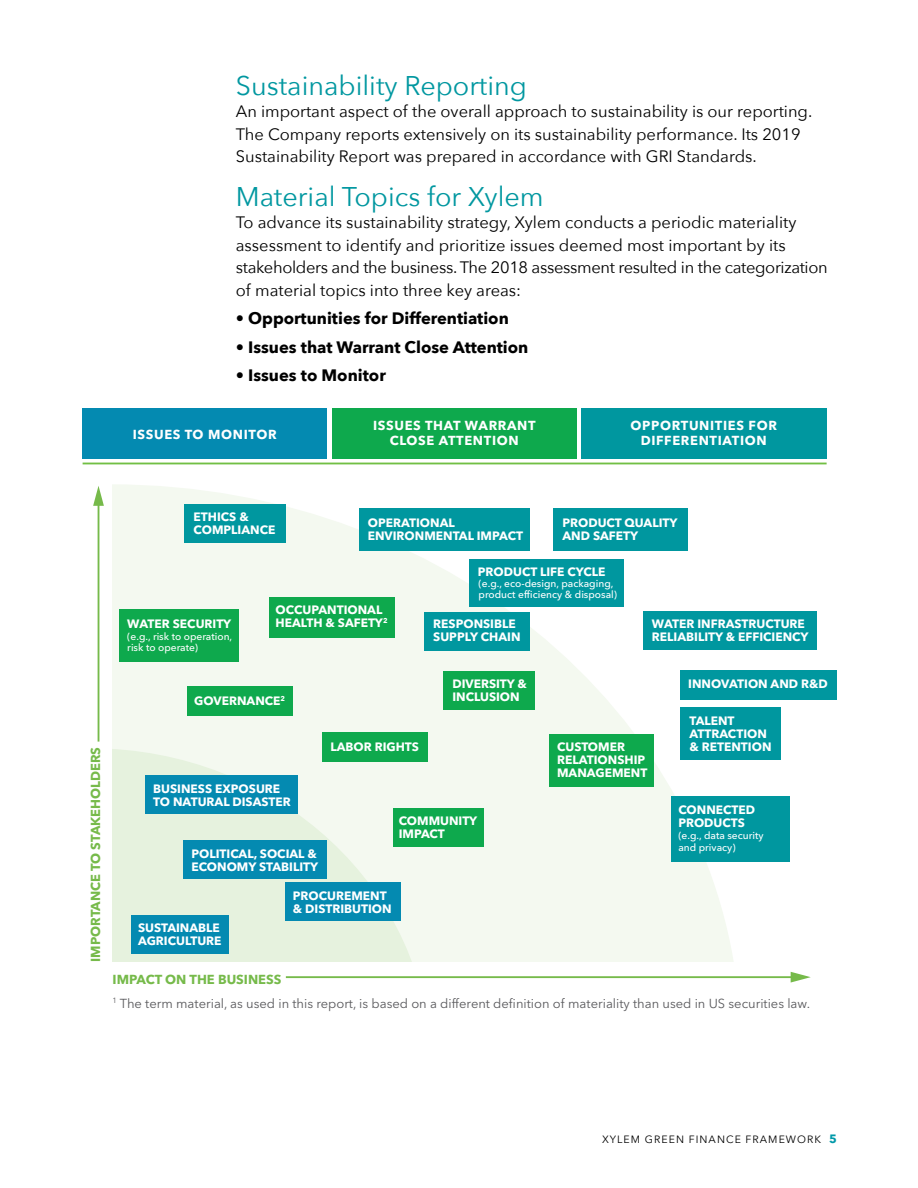
<style>
.page{position:relative;width:918px;height:1188px;background:#fff}
.page>*{position:absolute;margin:0;border:0;box-sizing:border-box;transform-origin:0 0}
.t1{font:27px "Avenir Next";color:#0097a0}
.t2{font:16.5px/22.5px "Avenir Next";color:#000}
.t3{font:700 16.5px "Avenir Next";color:#000}
.t4{font:12.9px/23.9px "Avenir Next";color:#59595c}
.t5{font:700 12.9px/14.9px "Avenir Next";letter-spacing:.05em;color:#fff;text-align:center}
.t6{font:700 12.9px "Avenir Next";color:#76ba4a}
.t7{font:700 12px/12.9px "Avenir Next";color:#fff}
.t8{font:10.5px "Avenir Next LT Pro";letter-spacing:.1em;color:#000}
.t9{font:500 10.2px/11.1px "Avenir Next";color:#fff}
.s1{font-weight:700;color:#76ba4a}
.s2{font-weight:700;font-size:12px;color:#0099a9}
</style>
<div class="page">
<svg style="left:113px;top:485px;width:628px;height:477px;fill:#f4f9f0"></svg>
<svg style="left:113px;top:748px;width:317px;height:214px;fill:#e6f2de"></svg>
<hr style="left:83px;top:463px;width:744px;height:1px;background:#72bf44">
<div style="left:131px;top:915px;width:98px;height:39px;background:#048ab1"></div>
<div style="left:285px;top:882px;width:115px;height:39px;background:#048ab1"></div>
<div style="left:269px;top:597px;width:126px;height:40px;background:#0ea94d"></div>
<div style="left:393px;top:808px;width:91px;height:39px;background:#0ea94d"></div>
<div style="left:644px;top:611px;width:173px;height:39px;background:#00979f"></div>
<div style="left:550px;top:734px;width:104px;height:52px;background:#0ea94d"></div>
<div style="left:680px;top:708px;width:100px;height:52px;background:#00979f"></div>
<div style="left:671px;top:796px;width:119px;height:66px;background:#00979f"></div>
<div style="left:469px;top:559px;width:155px;height:48px;background:#00979f"></div>
<div style="left:119px;top:609px;width:120px;height:52px;background:#0ea94d"></div>
<div style="left:443px;top:671px;width:92px;height:39px;background:#0ea94d"></div>
<div style="left:187px;top:686px;width:105px;height:30px;background:#0ea94d"></div>
<div style="left:185px;top:504px;width:101px;height:39px;background:#00979f"></div>
<div style="left:425px;top:612px;width:105px;height:39px;background:#00979f"></div>
<div style="left:323px;top:733px;width:105px;height:29px;background:#0ea94d"></div>
<div style="left:554px;top:508px;width:134px;height:43px;background:#00979f"></div>
<div style="left:360px;top:508px;width:170px;height:43px;background:#00979f"></div>
<div style="left:183px;top:840px;width:143px;height:39px;background:#048ab1"></div>
<div style="left:145px;top:775px;width:153px;height:39px;background:#048ab1"></div>
<div style="left:680px;top:670px;width:157px;height:29px;background:#00979f"></div>
<hr style="left:286px;top:976px;width:508px;height:2px;background:#76ba4a">
<svg style="left:791px;top:972px;width:20px;height:11px"></svg>
<hr style="left:98px;top:502px;width:1px;height:240px;background:#76ba4a">
<svg style="left:93px;top:486px;width:11px;height:20px"></svg>
<div style="left:83px;top:408px;width:244px;height:51px;background:#048ab1"></div>
<div style="left:332px;top:408px;width:245px;height:51px;background:#0ea94d"></div>
<div style="left:582px;top:408px;width:245px;height:51px;background:#00979f"></div>
<h1 class="t1" style="left:236px;top:62px;width:293px">Sustainability Reporting</h1>
<h2 class="t2" style="left:236px;top:99px;width:578px">An important aspect of the overall approach to sustainability is our reporting.<br>The Company reports extensively on its sustainability performance. Its 2019<br>Sustainability Report was prepared in accordance with GRI Standards.</h2>
<h1 class="t1" style="left:236px;top:173px;width:310px">Material Topics for Xylem</h1>
<p class="t2" style="left:236px;top:210px;width:593px">To advance its sustainability strategy, Xylem conducts a periodic materiality assessment to identify and prioritize issues deemed most important by its stakeholders and the business. The 2018 assessment resulted in the categorization of material topics into three key areas:</p>
<h2 class="t3" style="left:236px;top:304px;width:275px">• Opportunities for Differentiation</h2>
<h2 class="t3" style="left:236px;top:332px;width:294px">• Issues that Warrant Close Attention</h2>
<h2 class="t3" style="left:236px;top:361px;width:152px">• Issues to Monitor</h2>
<p class="t5" style="left:133px;top:427px;width:145px">ISSUES TO MONITOR</p>
<p class="t5" style="left:373px;top:418px;width:164px">ISSUES THAT WARRANT<br>CLOSE ATTENTION</p>
<p class="t5" style="left:630px;top:418px;width:148px">OPPORTUNITIES FOR<br>DIFFERENTIATION</p>
<p class="t6" style="left:85px;top:962px;width:216px;rotate:-90deg">IMPORTANCE TO STAKEHOLDERS</p>
<p class="t7" style="left:194px;top:510px;width:83px">ETHICS &amp;<br>COMPLIANCE</p>
<p class="t7" style="left:368px;top:516px;width:157px">OPERATIONAL<br>ENVIRONMENTAL IMPACT</p>
<p class="t7" style="left:562px;top:516px;width:117px">PRODUCT QUALITY<br>AND SAFETY</p>
<p class="t7" style="left:276px;top:603px;width:108px">OCCUPANTIONAL</p>
<p class="t7" style="left:127px;top:617px;width:105px">WATER SECURITY</p>
<p class="t7" style="left:276px;top:616px;width:113px">HEALTH &amp; SAFETY<sup>2</sup></p>
<p class="t9" style="left:127px;top:631px;width:106px">(e.g., risk to operation, risk to operate)</p>
<p class="t7" style="left:194px;top:695px;width:92px">GOVERNANCE<sup>2</sup></p>
<p class="t7" style="left:330px;top:741px;width:90px">LABOR RIGHTS</p>
<p class="t7" style="left:478px;top:565px;width:129px">PRODUCT LIFE CYCLE</p>
<p class="t9" style="left:479px;top:578px;width:140px">(e.g., eco-design, packaging, product efficiency &amp; disposal)</p>
<p class="t7" style="left:433px;top:618px;width:89px">RESPONSIBLE<br>SUPPLY CHAIN</p>
<p class="t7" style="left:452px;top:677px;width:76px">DIVERSITY &amp;<br>INCLUSION</p>
<p class="t7" style="left:652px;top:618px;width:158px">WATER INFRASTRUCTURE<br>RELIABILITY &amp; EFFICIENCY</p>
<p class="t7" style="left:688px;top:677px;width:141px">INNOVATION AND R&amp;D</p>
<p class="t7" style="left:689px;top:714px;width:84px">TALENT<br>ATTRACTION &amp; RETENTION</p>
<p class="t7" style="left:557px;top:741px;width:92px">CUSTOMER<br>RELATIONSHIP<br>MANAGEMENT</p>
<p class="t7" style="left:153px;top:782px;width:139px">BUSINESS EXPOSURE<br>TO NATURAL DISASTER</p>
<p class="t7" style="left:191px;top:847px;width:128px">POLITICAL, SOCIAL &amp;<br>ECONOMY STABILITY</p>
<p class="t7" style="left:138px;top:921px;width:85px">SUSTAINABLE<br>AGRICULTURE</p>
<p class="t7" style="left:293px;top:889px;width:100px">PROCUREMENT &amp; DISTRIBUTION</p>
<p class="t7" style="left:399px;top:814px;width:80px">COMMUNITY<br>IMPACT</p>
<p class="t7" style="left:678px;top:803px;width:78px">CONNECTED<br>PRODUCTS</p>
<p class="t9" style="left:678px;top:830px;width:87px">(e.g., data security and privacy)</p>
<p class="t4" style="left:113px;top:967px;width:699px"><span class="s1">IMPACT ON THE BUSINESS<br></span><sup>1</sup> The term material, as used in this report, is based on a different definition of materiality than used in US securities law.</p>
<p class="t8" style="left:602px;top:1133px;width:236px">XYLEM GREEN FINANCE FRAMEWORK <span class="s2">5</span></p>
</div>
